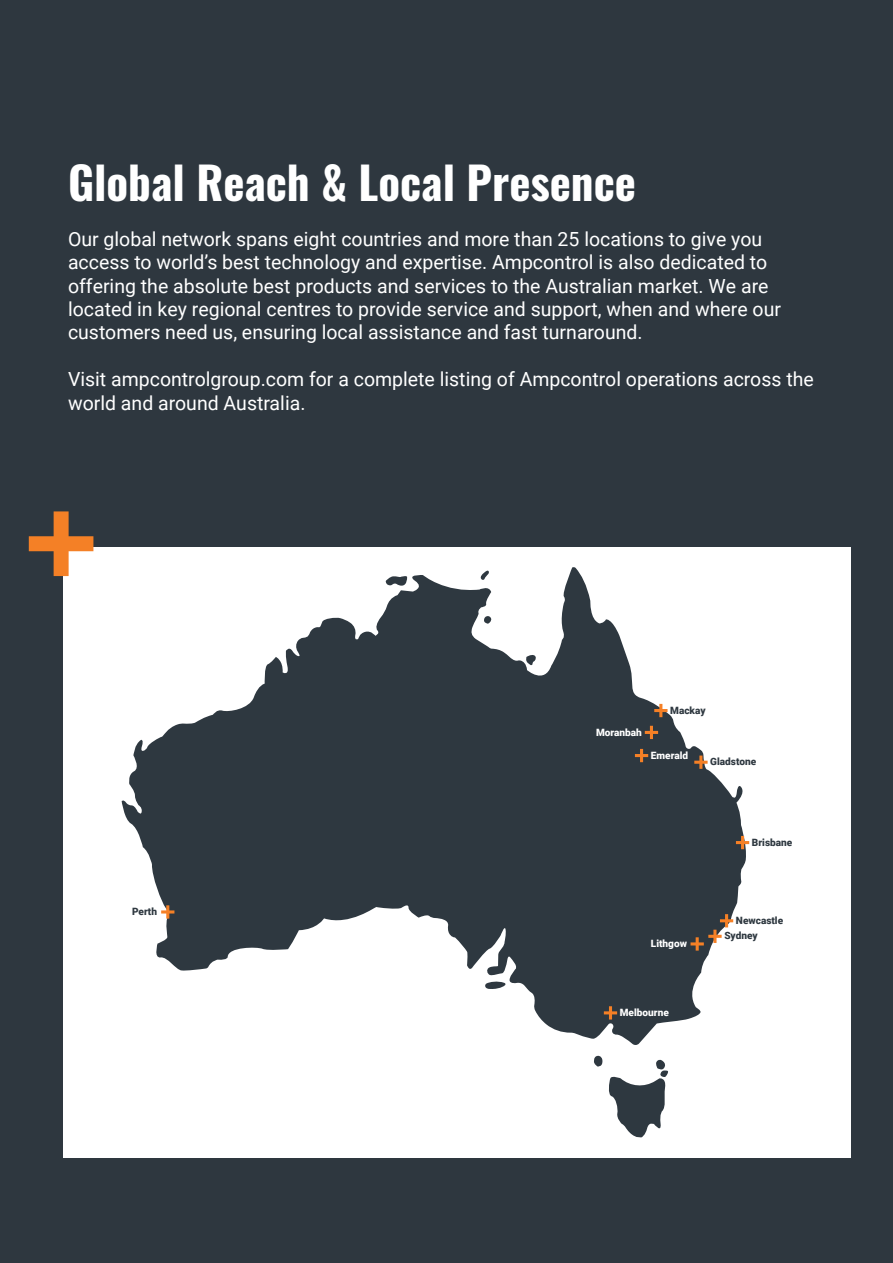
<style>
.page{position:relative;width:893px;height:1263px;background:#2e373f}
.page>*{position:absolute;margin:0;border:0;box-sizing:border-box;transform-origin:0 0}
.t1{font:700 45px "Oswald";color:#fff}
.t2{font:19.5px/23.4px "Roboto";color:#fff}
.t3{font:900 10.05px/15.5px "Roboto";color:#2e3840}
.t4{font:900 10.05px "Roboto";color:#fff}
</style>
<div class="page">
<div style="left:63px;top:547px;width:788px;height:610px;background:#fff"></div>
<svg style="left:29px;top:511px;width:64px;height:65px"></svg>
<svg style="left:122px;top:567px;width:624px;height:478px;fill:#2e3840"></svg>
<svg style="left:594px;top:1055px;width:74px;height:83px"></svg>
<svg style="left:485px;top:980px;width:24px;height:9px"></svg>
<svg style="left:386px;top:575px;width:21px;height:11px"></svg>
<svg style="left:525px;top:654px;width:12px;height:11px"></svg>
<svg style="left:484px;top:615px;width:8px;height:9px"></svg>
<svg style="left:480px;top:570px;width:9px;height:11px"></svg>
<svg style="left:654px;top:704px;width:13px;height:13px"></svg>
<svg style="left:635px;top:749px;width:13px;height:13px"></svg>
<svg style="left:694px;top:755px;width:14px;height:14px"></svg>
<svg style="left:645px;top:726px;width:13px;height:13px"></svg>
<svg style="left:736px;top:836px;width:13px;height:13px"></svg>
<svg style="left:690px;top:914px;width:43px;height:36px"></svg>
<svg style="left:161px;top:905px;width:13px;height:14px"></svg>
<svg style="left:604px;top:1006px;width:13px;height:13px"></svg>
<h1 class="t1" style="left:68px;top:159px;width:569px">Global Reach &amp; Local Presence</h1>
<p class="t2" style="left:68px;top:226px;width:714px">Our global network spans eight countries and more than 25 locations to give you access to world’s best technology and expertise. Ampcontrol is also dedicated to offering the absolute best products and services to the Australian market. We are located in key regional centres to provide service and support, when and where our customers need us, ensuring local assistance and fast turnaround.</p>
<p class="t2" style="left:68px;top:367px;width:747px">Visit ampcontrolgroup.com for a complete listing of Ampcontrol operations across the world and around Australia.</p>
<p class="t3" style="left:132px;top:903px;width:27px">Perth</p>
<p class="t4" style="left:596px;top:725px;width:47px">Moranbah</p>
<p class="t3" style="left:670px;top:702px;width:37px">Mackay</p>
<p class="t4" style="left:651px;top:748px;width:39px">Emerald</p>
<p class="t3" style="left:710px;top:754px;width:47px">Gladstone</p>
<p class="t4" style="left:651px;top:936px;width:38px">Lithgow</p>
<p class="t3" style="left:752px;top:834px;width:42px">Brisbane</p>
<p class="t3" style="left:724px;top:912px;width:60px;text-indent:12px">Newcastle<br>Sydney</p>
<p class="t4" style="left:620px;top:1005px;width:50px">Melbourne</p>
</div>
